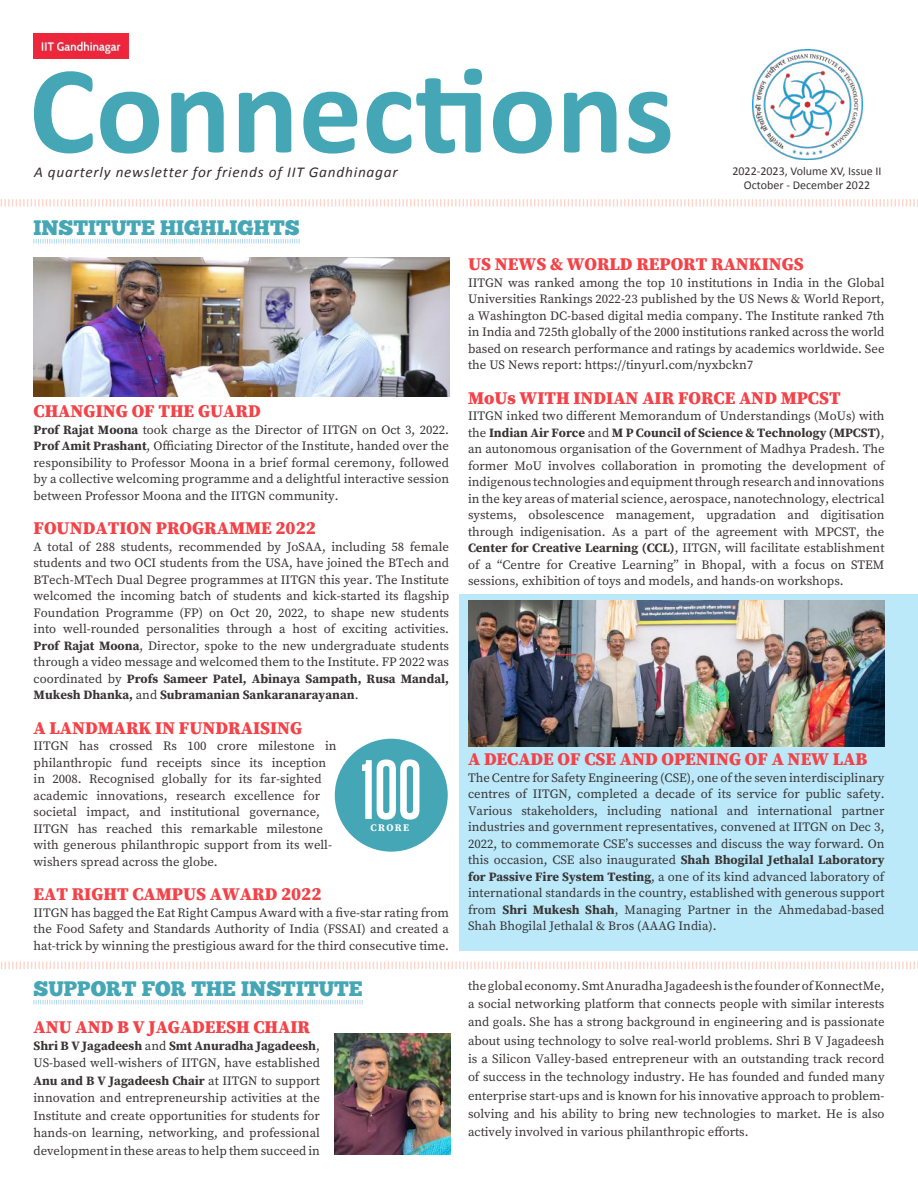
<style>
.page{position:relative;width:918px;height:1188px;background:#fff}
.page>*{position:absolute;margin:0;border:0;box-sizing:border-box;transform-origin:0 0}
.t1{font:700 126px "Calibri";color:#45a7b6}
.t2{font:700 71.4px "Steelfish Rg";color:#fff}
.t3{font:21px "Chunk Five";color:#45a7b6}
.t4{font:900 18px "Source Serif Pro";color:#f34348}
.t5{font:italic 15px "Calibri";letter-spacing:.05em;color:#353031}
.t6{font:12.75px/16.5px "Source Serif Pro";color:#393535;text-align:justify}
.t7{font:12px/14.4px "Calibri";color:#393535;text-align:center}
.t8{font:700 10.05px "Source Serif Pro";letter-spacing:.13em;color:#fff}
.s1{font-weight:700}
</style>
<div class="page">
<div style="left:459px;top:594px;width:459px;height:356px;background:#bbe9fa"></div>
<img style="left:752px;top:49px;width:110px;height:110px">
<svg style="left:0;top:199px;width:918px;height:8px"></svg>
<img style="left:33px;top:33px;width:95px;height:26px">
<svg style="left:33px;top:239px;width:267px;height:4px"></svg>
<img style="left:34px;top:257px;width:416px;height:139px">
<div style="left:335px;top:739px;width:113px;height:113px;background:#45a7b6;border-radius:50%"></div>
<img style="left:468px;top:600px;width:417px;height:146px">
<svg style="left:33px;top:1000px;width:330px;height:4px"></svg>
<svg style="left:1px;top:961px;width:917px;height:8px"></svg>
<img style="left:335px;top:1033px;width:115px;height:122px">
<h1 class="t1" style="left:29px;top:30px;width:647px">Connections</h1>
<p class="t5" style="left:34px;top:162px;width:365px">A quarterly newsletter for friends of IIT Gandhinagar</p>
<p class="t7" style="left:732px;top:164px;width:151px">2022-2023, Volume XV, Issue II<br>October - December 2022</p>
<h3 class="t3" style="left:33px;top:215px;width:268px">INSTITUTE HIGHLIGHTS</h3>
<h3 class="t4" style="left:34px;top:399px;width:229px">CHANGING OF THE GUARD</h3>
<p class="t6" style="left:34px;top:421px;width:417px"><span class="s1">Prof Rajat Moona</span> took charge as the Director of IITGN on Oct 3, 2022.<br><span class="s1">Prof Amit Prashant</span>, Officiating Director of the Institute, handed over the responsibility to Professor Moona in a brief formal ceremony, followed by a collective welcoming programme and a delightful interactive session between Professor Moona and the IITGN community.</p>
<h3 class="t4" style="left:34px;top:516px;width:284px">FOUNDATION PROGRAMME 2022</h3>
<p class="t6" style="left:34px;top:538px;width:417px">A total of 288 students, recommended by JoSAA, including 58 female students and two OCI students from the USA, have joined the BTech and BTech-MTech Dual Degree programmes at IITGN this year. The Institute welcomed the incoming batch of students and kick-started its flagship Foundation Programme (FP) on Oct 20, 2022, to shape new students into well-rounded personalities through a host of exciting activities.<br><span class="s1">Prof Rajat Moona</span>, Director, spoke to the new undergraduate students through a video message and welcomed them to the Institute. FP 2022 was coordinated by <span class="s1">Profs Sameer Patel, Abinaya Sampath, Rusa Mandal, Mukesh Dhanka,</span> and <span class="s1">Subramanian Sankaranarayanan</span>.</p>
<h3 class="t4" style="left:34px;top:715px;width:270px">A LANDMARK IN FUNDRAISING</h3>
<p class="t6" style="left:34px;top:738px;width:305px;text-align:left">IITGN has crossed Rs 100 crore milestone in philanthropic fund receipts since its inception in 2008. Recognised globally for its far-sighted academic innovations, research excellence for societal impact, and institutional governance, IITGN has reached this remarkable milestone with generous philanthropic support from its well&shy;wishers spread across the globe.</p>
<h3 class="t4" style="left:34px;top:882px;width:289px">EAT RIGHT CAMPUS AWARD 2022</h3>
<p class="t6" style="left:34px;top:904px;width:417px">IITGN has bagged the Eat Right Campus Award with a five-star rating from the Food Safety and Standards Authority of India (FSSAI) and created a hat-trick by winning the prestigious award for the third consecutive time.</p>
<h2 class="t2" style="left:361px;top:746px;width:62px">100</h2>
<p class="t8" style="left:371px;top:820px;width:40px">CRORE</p>
<h3 class="t3" style="left:33px;top:976px;width:331px">SUPPORT FOR THE INSTITUTE</h3>
<h3 class="t4" style="left:33px;top:1014px;width:278px">ANU AND B V JAGADEESH CHAIR</h3>
<p class="t6" style="left:33px;top:1037px;width:288px;line-height:17.4px"><span class="s1">Shri B V Jagadeesh</span> and <span class="s1">Smt Anuradha Jagadeesh</span>, US-based well-wishers of IITGN, have established <span class="s1">Anu and B V Jagadeesh Chair</span> at IITGN to support innovation and entrepreneurship activities at the Institute and create opportunities for students for hands-on learning, networking, and professional development in these areas to help them succeed in</p>
<h3 class="t4" style="left:468px;top:252px;width:337px">US NEWS &amp; WORLD REPORT RANKINGS</h3>
<p class="t6" style="left:468px;top:274px;width:418px">IITGN was ranked among the top 10 institutions in India in the Global Universities Rankings 2022-23 published by the US News &amp; World Report, a Washington DC-based digital media company. The Institute ranked 7th in India and 725th globally of the 2000 institutions ranked across the world based on research performance and ratings by academics worldwide. See the US News report: https://tinyurl.com/nyxbckn7</p>
<h3 class="t4" style="left:468px;top:385px;width:374px">MoUs WITH INDIAN AIR FORCE AND MPCST</h3>
<p class="t6" style="left:468px;top:408px;width:418px">IITGN inked two different Memorandum of Understandings (MoUs) with the <span class="s1">Indian Air Force</span> and <span class="s1">M P Council of Science &amp; Technology (MPCST)</span>, an autonomous organisation of the Government of Madhya Pradesh. The former MoU involves collaboration in promoting the development of indigenous technologies and equipment through research and innovations in the key areas of material science, aerospace, nanotechnology, electrical systems, obsolescence management, upgradation and digitisation through indigenisation. As a part of the agreement with MPCST, the <span class="s1">Center for Creative Learning (CCL)</span>, IITGN, will facilitate establishment of a “Centre for Creative Learning” in Bhopal, with a focus on STEM sessions, exhibition of toys and models, and hands-on workshops.</p>
<h3 class="t4" style="left:468px;top:747px;width:401px">A DECADE OF CSE AND OPENING OF A NEW LAB</h3>
<p class="t6" style="left:468px;top:769px;width:418px">The Centre for Safety Engineering (CSE), one of the seven interdisciplinary centres of IITGN, completed a decade of its service for public safety.<br>Various stakeholders, including national and international partner industries and government representatives, convened at IITGN on Dec 3, 2022, to commemorate CSE’s successes and discuss the way forward. On this occasion, CSE also inaugurated <span class="s1">Shah Bhogilal Jethalal Laboratory for Passive Fire System Testing</span>, a one of its kind advanced laboratory of international standards in the country, established with generous support from <span class="s1">Shri Mukesh Shah</span>, Managing Partner in the Ahmedabad-based Shah Bhogilal Jethalal &amp; Bros (AAAG India).</p>
<p class="t6" style="left:468px;top:976px;width:418px;line-height:18.3px">the global economy. Smt Anuradha Jagadeesh is the founder of KonnectMe, a social networking platform that connects people with similar interests and goals. She has a strong background in engineering and is passionate about using technology to solve real-world problems. Shri B V Jagadeesh is a Silicon Valley-based entrepreneur with an outstanding track record of success in the technology industry. He has founded and funded many enterprise start-ups and is known for his innovative approach to problem&shy;solving and his ability to bring new technologies to market. He is also actively involved in various philanthropic efforts.</p>
</div>
